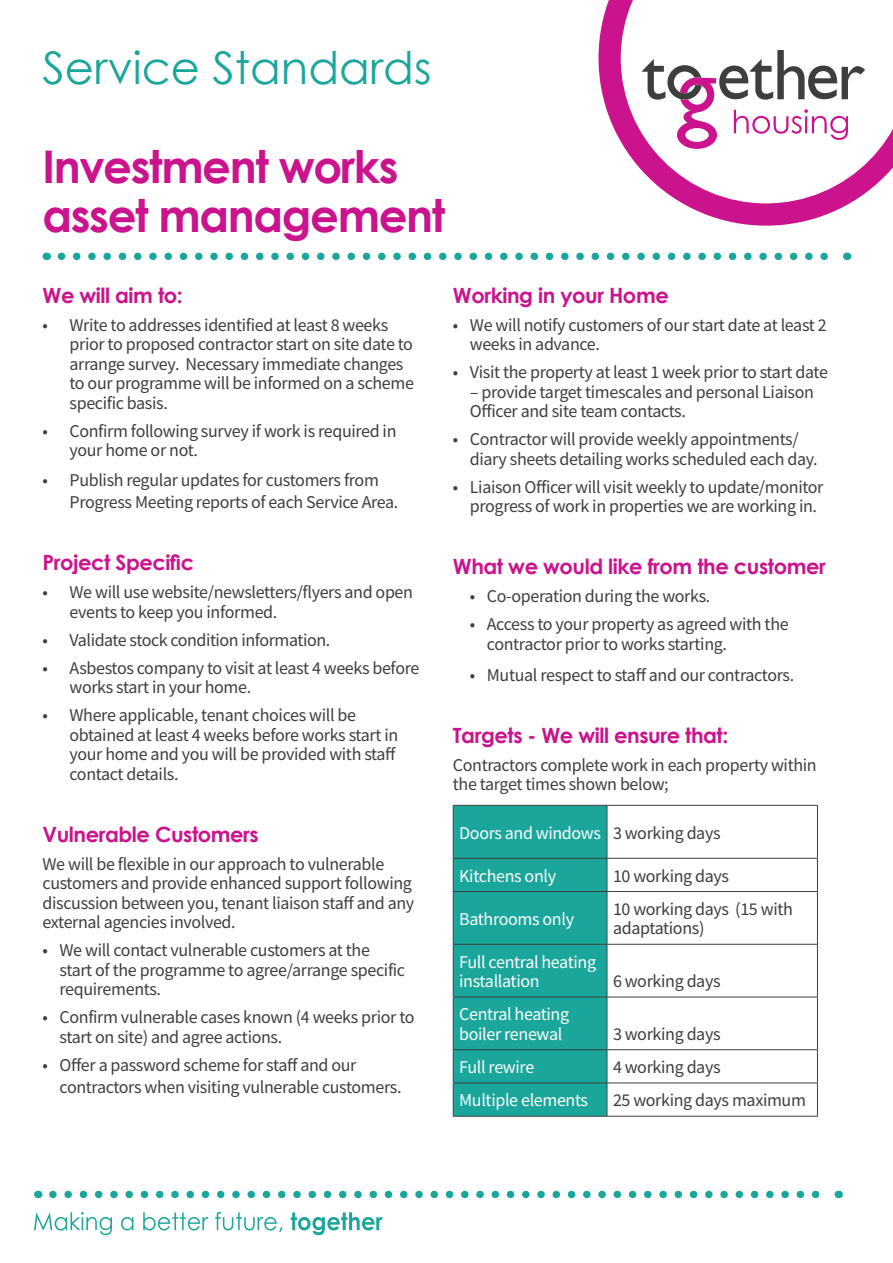
<style>
.page{position:relative;width:893px;height:1263px;background:#fff}
.page>*{position:absolute;margin:0;border:0;box-sizing:border-box;transform-origin:0 0}
.t1{font:700 45px/49.5px "Century Gothic";letter-spacing:-.03em;color:#ca138c}
.t2{font:45px "Century Gothic";color:#1ba69c}
.t3{font:700 21px "Century Gothic";letter-spacing:-.02em;color:#ca138c}
.t4{font:18px/19.5px "Source Sans Pro";letter-spacing:-.02em;color:#3e3e3f}
.t5{font:18px/19.5px "Source Sans Pro";letter-spacing:-.02em;color:#fff}
</style>
<div class="page">
<svg style="left:53px;top:1191px;width:767px;height:7px"></svg>
<svg style="left:34px;top:1212px;width:349px;height:23px"></svg>
<div style="left:454px;top:806px;width:153px;height:310px;background:#1ba69c"></div>
<svg style="left:608px;top:857px;width:209px;height:259px"></svg>
<hr style="left:453px;top:805px;width:154px;height:1px;background:#3e3e3f">
<hr style="left:453px;top:806px;width:1px;height:52px;background:#3e3e3f">
<hr style="left:607px;top:805px;width:211px;height:1px;background:#3e3e3f">
<hr style="left:607px;top:806px;width:1px;height:52px;background:#3e3e3f">
<hr style="left:817px;top:806px;width:1px;height:52px;background:#3e3e3f">
<hr style="left:453px;top:858px;width:154px;height:1px;background:#3e3e3f">
<hr style="left:453px;top:859px;width:1px;height:32px;background:#3e3e3f">
<hr style="left:607px;top:858px;width:211px;height:1px;background:#3e3e3f">
<hr style="left:607px;top:859px;width:1px;height:32px;background:#3e3e3f">
<hr style="left:817px;top:859px;width:1px;height:32px;background:#3e3e3f">
<hr style="left:453px;top:891px;width:154px;height:1px;background:#3e3e3f">
<hr style="left:453px;top:892px;width:1px;height:52px;background:#3e3e3f">
<hr style="left:607px;top:891px;width:211px;height:1px;background:#3e3e3f">
<hr style="left:607px;top:892px;width:1px;height:52px;background:#3e3e3f">
<hr style="left:817px;top:892px;width:1px;height:52px;background:#3e3e3f">
<hr style="left:453px;top:944px;width:154px;height:1px;background:#3e3e3f">
<hr style="left:453px;top:945px;width:1px;height:52px;background:#3e3e3f">
<hr style="left:607px;top:944px;width:211px;height:1px;background:#3e3e3f">
<hr style="left:607px;top:945px;width:1px;height:52px;background:#3e3e3f">
<hr style="left:817px;top:945px;width:1px;height:52px;background:#3e3e3f">
<hr style="left:453px;top:997px;width:154px;height:1px;background:#3e3e3f">
<hr style="left:453px;top:997px;width:1px;height:52px;background:#3e3e3f">
<hr style="left:607px;top:997px;width:211px;height:1px;background:#3e3e3f">
<hr style="left:607px;top:997px;width:1px;height:52px;background:#3e3e3f">
<hr style="left:817px;top:997px;width:1px;height:52px;background:#3e3e3f">
<hr style="left:453px;top:1049px;width:154px;height:1px;background:#3e3e3f">
<hr style="left:453px;top:1050px;width:1px;height:32px;background:#3e3e3f">
<hr style="left:607px;top:1049px;width:211px;height:1px;background:#3e3e3f">
<hr style="left:607px;top:1050px;width:1px;height:32px;background:#3e3e3f">
<hr style="left:817px;top:1050px;width:1px;height:32px;background:#3e3e3f">
<hr style="left:453px;top:1082px;width:154px;height:1px;background:#3e3e3f">
<hr style="left:453px;top:1083px;width:1px;height:33px;background:#3e3e3f">
<hr style="left:607px;top:1082px;width:211px;height:1px;background:#3e3e3f">
<hr style="left:607px;top:1083px;width:1px;height:33px;background:#3e3e3f">
<hr style="left:817px;top:1083px;width:1px;height:33px;background:#3e3e3f">
<hr style="left:453px;top:1116px;width:154px;height:1px;background:#3e3e3f">
<hr style="left:607px;top:1116px;width:211px;height:1px;background:#3e3e3f">
<svg style="left:598px;top:0;width:295px;height:226px"></svg>
<svg style="left:642px;top:50px;width:223px;height:99px"></svg>
<svg style="left:61px;top:253px;width:767px;height:7px"></svg>
<p class="t2" style="left:43px;top:40px;width:390px">Service Standards</p>
<p class="t1" style="left:43px;top:141px;width:404px">Investment works asset management</p>
<p class="t3" style="left:43px;top:282px;width:142px">We will aim to:</p>
<p class="t4" style="left:70px;top:315px;width:346px;text-indent:-27px">• Write to addresses identified at least 8 weeks prior to proposed contractor start on site date to arrange survey. Necessary immediate changes to our programme will be informed on a scheme specific basis.</p>
<p class="t4" style="left:70px;top:421px;width:329px;text-indent:-27px">• Confirm following survey if work is required in your home or not.</p>
<p class="t4" style="left:70px;top:470px;width:330px;line-height:21.6px;text-indent:-27px">• Publish regular updates for customers from<br>Progress Meeting reports of each Service Area.</p>
<p class="t3" style="left:43px;top:549px;width:153px">Project Specific</p>
<p class="t4" style="left:70px;top:582px;width:345px;text-indent:-27px">• We will use website/newsletters/flyers and open events to keep you informed.</p>
<p class="t4" style="left:43px;top:630px;width:289px">• Validate stock condition information.</p>
<p class="t4" style="left:70px;top:658px;width:351px;text-indent:-27px">• Asbestos company to visit at least 4 weeks before works start in your home.</p>
<p class="t4" style="left:70px;top:705px;width:330px;text-indent:-27px">• Where applicable, tenant choices will be obtained at least 4 weeks before works start in your home and you will be provided with staff contact details.</p>
<p class="t3" style="left:43px;top:821px;width:218px">Vulnerable Customers</p>
<p class="t4" style="left:43px;top:854px;width:373px">We will be flexible in our approach to vulnerable customers and provide enhanced support following discussion between you, tenant liaison staff and any external agencies involved.</p>
<p class="t4" style="left:60px;top:940px;width:347px;text-indent:-17px">• We will contact vulnerable customers at the start of the programme to agree/arrange specific requirements.</p>
<p class="t4" style="left:60px;top:1007px;width:357px;text-indent:-17px">• Confirm vulnerable cases known (4 weeks prior to start on site) and agree actions.</p>
<p class="t4" style="left:60px;top:1053px;width:344px;line-height:22.5px;text-indent:-17px">• Offer a password scheme for staff and our contractors when visiting vulnerable customers.</p>
<p class="t3" style="left:453px;top:282px;width:217px">Working in your Home</p>
<p class="t4" style="left:470px;top:315px;width:358px;text-indent:-17px">• We will notify customers of our start date at least 2 weeks in advance.</p>
<p class="t4" style="left:453px;top:362px;width:377px">• Visit the property at least 1 week prior to start date</p>
<p class="t4" style="left:470px;top:382px;width:345px">– provide target timescales and personal Liaison<br>Officer and site team contacts.</p>
<p class="t4" style="left:470px;top:429px;width:349px;text-indent:-17px">• Contractor will provide weekly appointments/ diary sheets detailing works scheduled each day.</p>
<p class="t4" style="left:453px;top:477px;width:372px;text-align:center">• Liaison Officer will visit weekly to update/monitor progress of work in properties we are working in.</p>
<p class="t3" style="left:453px;top:553px;width:374px">What we would like from the customer</p>
<p class="t4" style="left:470px;top:586px;width:242px">• Co-operation during the works.</p>
<p class="t4" style="left:487px;top:614px;width:303px;text-indent:-17px">• Access to your property as agreed with the contractor prior to works starting.</p>
<p class="t4" style="left:470px;top:665px;width:326px">• Mutual respect to staff and our contractors.</p>
<p class="t3" style="left:453px;top:722px;width:277px">Targets - We will ensure that:</p>
<p class="t4" style="left:453px;top:755px;width:365px">Contractors complete work in each property within the target times shown below;</p>
<p class="t5" style="left:459px;top:823px;width:143px">Doors and windows</p>
<p class="t4" style="left:613px;top:823px;width:109px">3 working days</p>
<p class="t5" style="left:459px;top:866px;width:98px">Kitchens only</p>
<p class="t4" style="left:613px;top:866px;width:118px">10 working days</p>
<p class="t5" style="left:459px;top:909px;width:116px">Bathrooms only</p>
<p class="t4" style="left:613px;top:899px;width:181px">10 working days (15 with adaptations)</p>
<p class="t5" style="left:459px;top:952px;width:138px">Full central heating installation</p>
<p class="t4" style="left:613px;top:971px;width:109px">6 working days</p>
<p class="t5" style="left:459px;top:1004px;width:111px">Central heating boiler renewal</p>
<p class="t4" style="left:613px;top:1024px;width:109px">3 working days</p>
<p class="t5" style="left:459px;top:1057px;width:77px">Full rewire</p>
<p class="t4" style="left:613px;top:1057px;width:109px">4 working days</p>
<p class="t5" style="left:459px;top:1090px;width:130px">Multiple elements</p>
<p class="t4" style="left:613px;top:1090px;width:194px">25 working days maximum</p>
</div>
